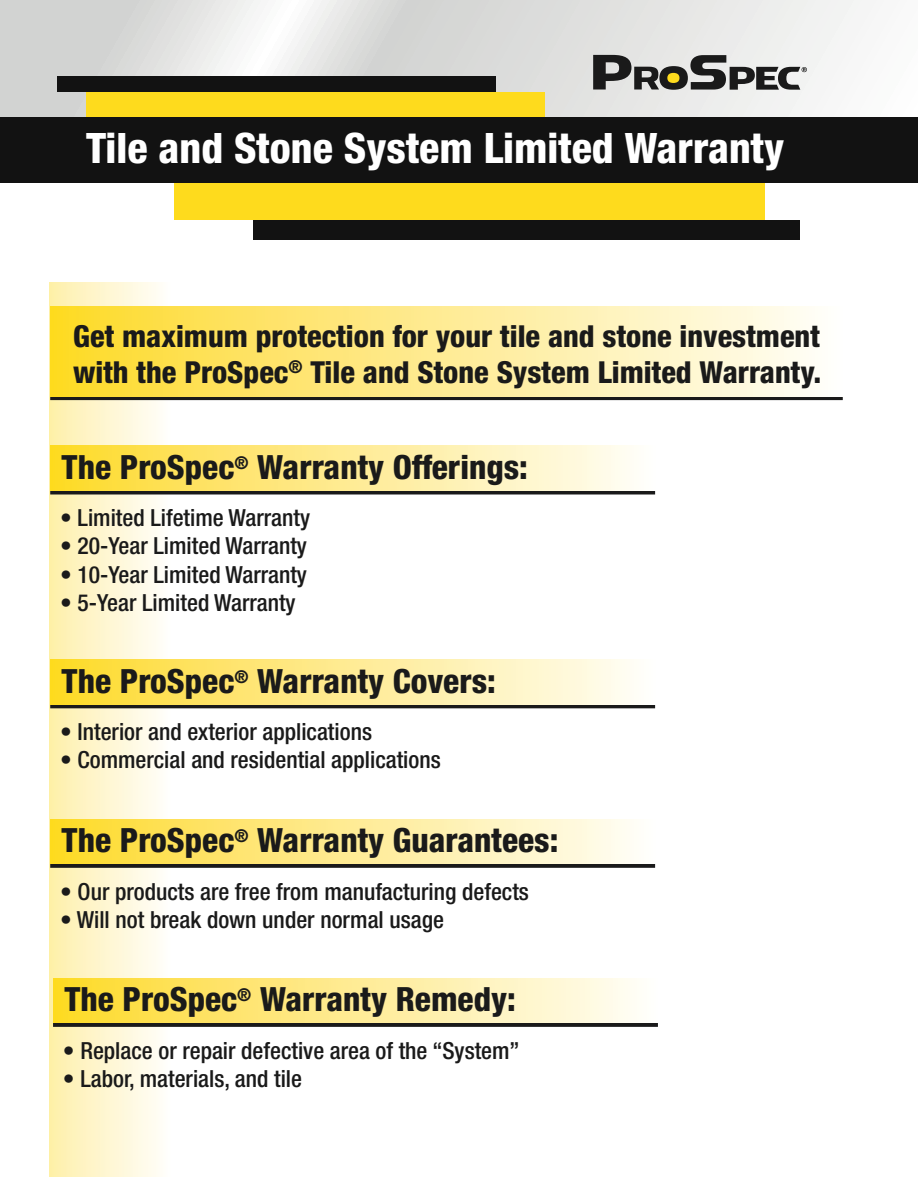
<style>
.page{position:relative;width:918px;height:1188px;background:#fff}
.page>*{position:absolute;margin:0;border:0;box-sizing:border-box;transform-origin:0 0}
.t1{font:800 condensed 42px "Helvetica Neue";color:#fff}
.t2{font:800 condensed 33.45px "Helvetica Neue";color:#1a1a1a}
.t3{font:800 condensed 30.3px/36.5px "Helvetica Neue LT Std";color:#1a1a1a}
.t4{font:500 condensed 23.55px "Helvetica Neue LT Std";color:#1a1a1a}
</style>
<div class="page">
<svg style="left:0;top:0;width:862px;height:117px"></svg>
<div style="left:49px;top:282px;width:121px;height:894px;background:linear-gradient(to right,#feefaa,#fffefb)"></div>
<div style="left:659px;top:66px;width:29px;height:24px;background:#1a1a1a;border-radius:50%"></div>
<svg style="left:690px;top:55px;width:117px;height:35px"></svg>
<svg style="left:593px;top:55px;width:66px;height:35px;background:#747473"></svg>
<div style="left:667px;top:73px;width:12px;height:10px;background:#fedb1d;border-radius:50%"></div>
<div style="left:253px;top:220px;width:546px;height:19px;background:#121212"></div>
<div style="left:174px;top:181px;width:590px;height:39px;background:#fedb1d"></div>
<div style="left:57px;top:77px;width:438px;height:15px;background:#121212"></div>
<div style="left:87px;top:92px;width:458px;height:41px;background:#fedb1d"></div>
<div style="left:0;top:117px;width:918px;height:65px;background:#121212"></div>
<svg style="left:50px;top:704px;width:605px;height:4px;background:#534e38"></svg>
<div style="left:50px;top:660px;width:605px;height:44px;background:linear-gradient(to right,#fed92b,#fffefc)"></div>
<svg style="left:50px;top:864px;width:605px;height:4px;background:#242323"></svg>
<div style="left:50px;top:819px;width:605px;height:45px;background:linear-gradient(to right,#fed92b,#fffefc)"></div>
<svg style="left:53px;top:1023px;width:605px;height:4px;background:#202020"></svg>
<div style="left:53px;top:978px;width:605px;height:45px;background:linear-gradient(to right,#fed92b,#fffefc)"></div>
<hr style="left:50px;top:397px;width:793px;height:3px;background:#1a1a1a">
<div style="left:50px;top:307px;width:793px;height:90px;background:linear-gradient(to right,#fed92b,#fffefc)"></div>
<svg style="left:50px;top:491px;width:605px;height:4px;background:#363635"></svg>
<div style="left:50px;top:446px;width:605px;height:45px;background:linear-gradient(to right,#fed92b,#fffefc)"></div>
<h1 class="t1" style="left:86px;top:122px;width:700px">Tile and Stone System Limited Warranty</h1>
<p class="t3" style="left:73px;top:317px;width:750px">Get maximum protection for your tile and stone investment with the ProSpec<sup>®</sup> Tile and Stone System Limited Warranty.</p>
<h2 class="t2" style="left:62px;top:446px;width:468px">The ProSpec<sup>®</sup> Warranty Offerings:</h2>
<p class="t4" style="left:60px;top:504px;width:251px">• Limited Lifetime Warranty</p>
<p class="t4" style="left:60px;top:532px;width:248px">• 20-Year Limited Warranty</p>
<p class="t4" style="left:60px;top:560px;width:248px">• 10-Year Limited Warranty</p>
<p class="t4" style="left:60px;top:589px;width:237px">• 5-Year Limited Warranty</p>
<h2 class="t2" style="left:62px;top:660px;width:436px">The ProSpec<sup>®</sup> Warranty Covers:</h2>
<p class="t4" style="left:60px;top:718px;width:313px">• Interior and exterior applications</p>
<p class="t4" style="left:60px;top:746px;width:382px">• Commercial and residential applications</p>
<h2 class="t2" style="left:62px;top:820px;width:498px">The ProSpec<sup>®</sup> Warranty Guarantees:</h2>
<p class="t4" style="left:60px;top:877px;width:470px">• Our products are free from manufacturing defects</p>
<p class="t4" style="left:60px;top:905px;width:385px">• Will not break down under normal usage</p>
<h2 class="t2" style="left:64px;top:979px;width:453px">The ProSpec<sup>®</sup> Warranty Remedy:</h2>
<p class="t4" style="left:63px;top:1036px;width:458px">• Replace or repair defective area of the “System”</p>
<p class="t4" style="left:63px;top:1064px;width:241px">• Labor, materials, and tile</p>
</div>
